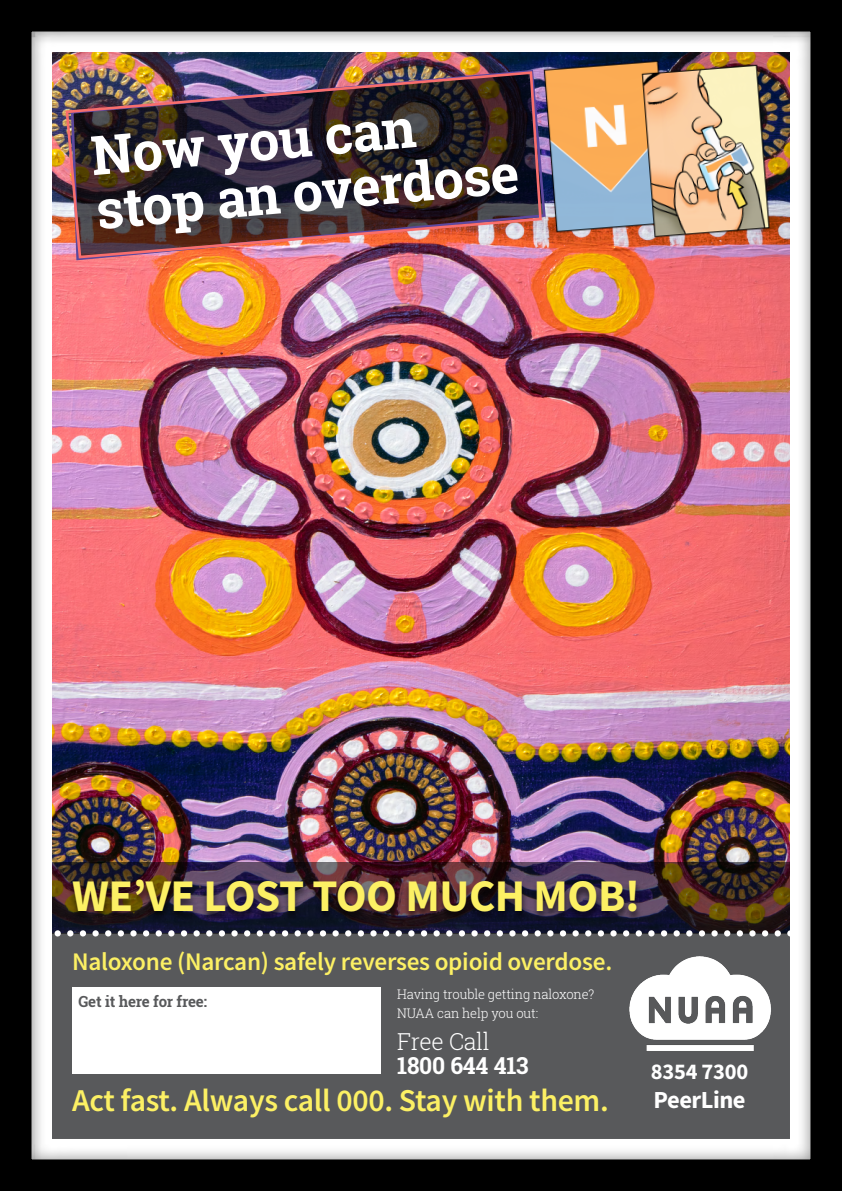
<style>
.page{position:relative;width:842px;height:1191px;background:#fff}
.page>*{position:absolute;margin:0;border:0;box-sizing:border-box;transform-origin:0 0}
.t1{font:700 54.3px/54.3px "Roboto Slab";color:#fff}
.t2{font:700 45.2px "Source Sans Pro";letter-spacing:-.01em;color:#fcf064}
.t3{font:600 31.8px "Source Sans Pro";letter-spacing:-.01em;color:#fcf064}
.t4{font:600 25.3px "Source Sans Pro";letter-spacing:-.01em;color:#fcf064}
.t5{font:700 24.5px "Source Sans Pro";letter-spacing:-.02em;color:#fff}
.t6{font:700 23.4px "Roboto Slab";letter-spacing:-.01em;color:#fff}
.t7{font:300 23.4px "Roboto Slab";letter-spacing:-.01em;color:#fff}
.t8{font:700 22.5px "Source Sans Pro";letter-spacing:-.01em;color:#fff}
.t9{font:700 15.3px "Roboto Slab";letter-spacing:-.01em;color:#58595b}
.t10{font:300 13.2px/18.7px "Roboto Slab";letter-spacing:-.01em;color:#fff}
</style>
<div class="page">
<img style="left:0;top:0;width:842px;height:1191px">
<img style="left:532px;top:49px;width:150px;height:192px">
<img style="left:630px;top:53px;width:151px;height:193px">
<h1 class="t1" style="left:89px;top:128px;width:426px;rotate:-5deg">Now you can stop an overdose</h1>
<h2 class="t2" style="left:72px;top:865px;width:570px">WE’VE LOST TOO MUCH MOB!</h2>
<h3 class="t4" style="left:72px;top:945px;width:542px">Naloxone (Narcan) safely reverses opioid overdose.</h3>
<p class="t9" style="left:78px;top:990px;width:130px">Get it here for free:</p>
<p class="t10" style="left:397px;top:984px;width:199px">Having trouble getting naloxone?<br>NUAA can help you out:</p>
<h3 class="t7" style="left:397px;top:1025px;width:94px">Free Call</h3>
<h3 class="t6" style="left:397px;top:1049px;width:133px">1800 644 413</h3>
<h3 class="t3" style="left:72px;top:1079px;width:538px">Act fast. Always call 000. Stay with them.</h3>
<h3 class="t8" style="left:651px;top:1056px;width:99px">8354 7300</h3>
<h3 class="t5" style="left:654px;top:1083px;width:94px">PeerLine</h3>
</div>
